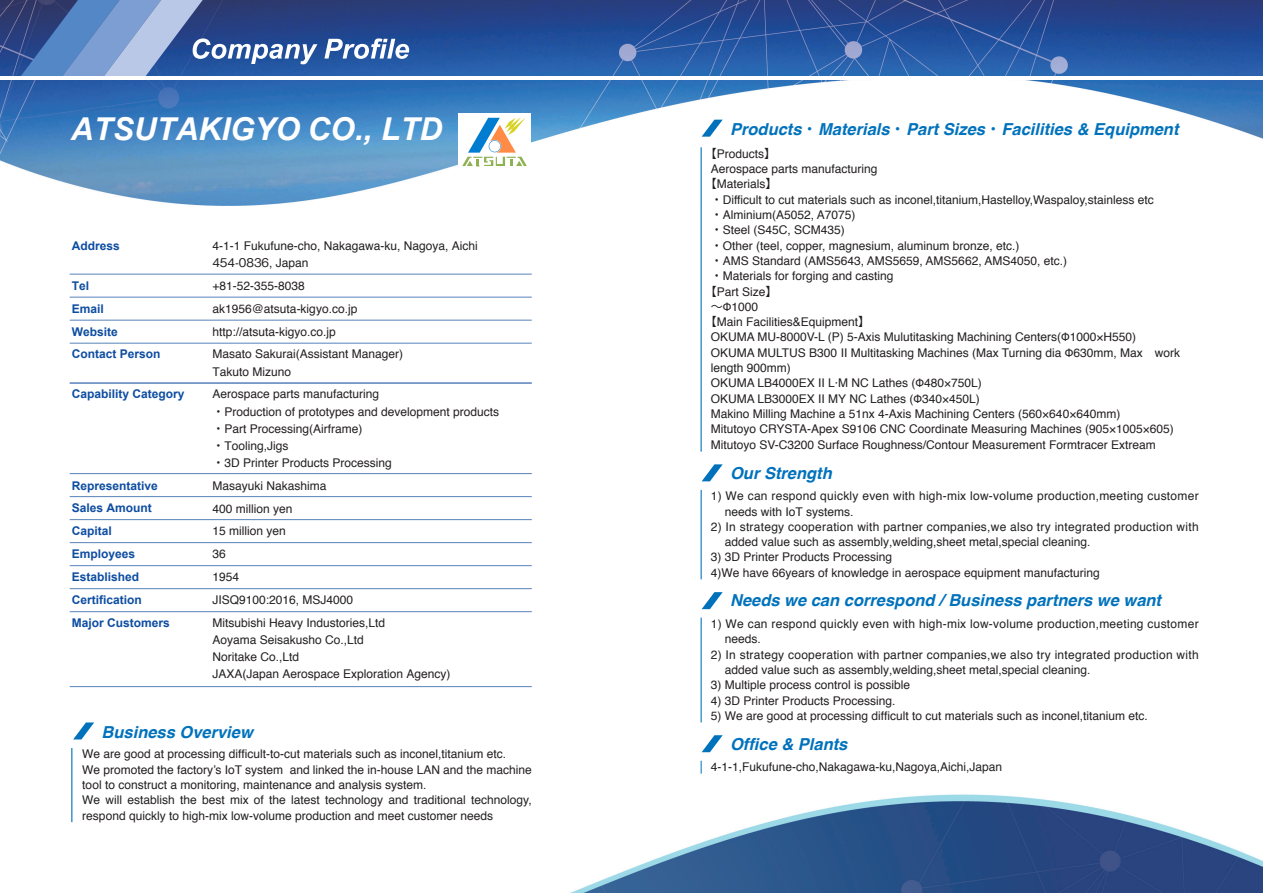
<style>
.page{position:relative;width:1263px;height:893px;background:#fff}
.page>*{position:absolute;margin:0;border:0;box-sizing:border-box;transform-origin:0 0}
.t1{font:italic 700 31.5px "Arial";color:#fff}
.t2{font:italic 700 16.5px "Helvetica";color:#0072bc}
.t3{font:12px/23px "Helvetica";color:#231f20}
.t4{font:12px/15.3px "Helvetica";letter-spacing:.02em;color:#231f20}
.t5{font:700 12px/23px "Arial";color:#0d4da1}
.t6{font:500 12px "Gothic BBB Pro";color:#231f20}
.s1{font-family:"Helvetica";font-weight:400}
.s2{font-family:"Koz Go Pr 6 N"}
.s3{font-family:"Koz Go Pr 6 N";font-weight:400;font-style:normal}
</style>
<div class="page">
<img style="left:0;top:0;width:1263px;height:893px">
<svg style="left:20px;top:0;width:389px;height:76px;background:#506fa9"></svg>
<hr style="left:0;top:76px;width:1263px;height:4px;background:#fff">
<hr style="left:70px;top:297px;width:462px;height:1px;background:#5782ba">
<hr style="left:70px;top:274px;width:462px;height:1px;background:#5782ba">
<hr style="left:70px;top:320px;width:462px;height:1px;background:#5782ba">
<hr style="left:70px;top:343px;width:462px;height:1px;background:#5782ba">
<hr style="left:70px;top:496px;width:462px;height:1px;background:#5782ba">
<hr style="left:70px;top:519px;width:462px;height:1px;background:#5782ba">
<hr style="left:70px;top:542px;width:462px;height:1px;background:#5782ba">
<hr style="left:70px;top:565px;width:462px;height:1px;background:#5782ba">
<hr style="left:70px;top:588px;width:462px;height:1px;background:#5782ba">
<hr style="left:70px;top:611px;width:462px;height:1px;background:#5782ba">
<hr style="left:70px;top:686px;width:462px;height:1px;background:#5782ba">
<hr style="left:70px;top:383px;width:462px;height:1px;background:#5782ba">
<hr style="left:70px;top:473px;width:462px;height:1px;background:#5782ba">
<svg style="left:702px;top:120px;width:21px;height:17px"></svg>
<hr style="left:700px;top:147px;width:2px;height:305px;background:#0072bc">
<hr style="left:71px;top:748px;width:1px;height:74px;background:#0072bc">
<svg style="left:73px;top:722px;width:21px;height:17px"></svg>
<svg style="left:702px;top:592px;width:21px;height:17px"></svg>
<hr style="left:701px;top:618px;width:1px;height:104px;background:#0072bc">
<svg style="left:702px;top:735px;width:21px;height:17px"></svg>
<svg style="left:701px;top:761px;width:1px;height:13px"></svg>
<div style="left:458px;top:113px;width:73px;height:57px;background:#fff"></div>
<svg style="left:462px;top:118px;width:65px;height:48px"></svg>
<svg style="left:702px;top:464px;width:21px;height:17px"></svg>
<hr style="left:701px;top:490px;width:1px;height:89px;background:#0072bc">
<h1 class="t1" style="left:71px;top:108px;width:373px">ATSUTAKIGYO CO., LTD</h1>
<p class="t5" style="left:72px;top:234px;width:50px">Address</p>
<p class="t5" style="left:72px;top:274px;width:90px">Tel<br>Email<br>Website<br>Contact Person</p>
<p class="t5" style="left:72px;top:383px;width:114px">Capability Category</p>
<p class="t5" style="left:72px;top:474px;width:100px">Representative<br>Sales Amount<br>Capital<br>Employees<br>Established<br>Certification<br>Major Customers</p>
<p class="t3" style="left:212px;top:234px;width:267px">4-1-1 Fukufune-cho, Nakagawa-ku, Nagoya, Aichi</p>
<p class="t6" style="left:212px;top:253px;width:98px">454-0836<span class="s1">, Japan</span></p>
<p class="t3" style="left:212px;top:274px;width:192px">+81-52-355-8038 ak1956@atsuta-kigyo.co.jp http://atsuta-kigyo.co.jp<br>Masato Sakurai(Assistant Manager)</p>
<p class="t3" style="left:212px;top:360px;width:168px">Takuto Mizuno<br>Aerospace parts manufacturing</p>
<p class="t3" style="left:212px;top:403px;width:288px;line-height:17.1px"><span class="s2">・</span>Production of prototypes and development products<span class="s2">・</span>Part Processing(Airframe)<br><span class="s2">・</span>Tooling,Jigs<br><span class="s2">・</span>3D Printer Products Processing</p>
<p class="t3" style="left:212px;top:474px;width:174px">Masayuki Nakashima<br>400 million yen<br>15 million yen<br>36<br>1954<br>JISQ9100:2016, MSJ4000<br>Mitsubishi Heavy Industories,Ltd</p>
<p class="t3" style="left:212px;top:632px;width:240px;line-height:17.1px">Aoyama Seisakusho Co.,Ltd<br>Noritake Co.,Ltd<br>JAXA(Japan Aerospace Exploration Agency)</p>
<h2 class="t2" style="left:102px;top:718px;width:153px">Business Overview</h2>
<p class="t3" style="left:82px;top:747px;width:451px;line-height:15.3px">We are good at processing difficult-to-cut materials such as inconel,titanium etc.<br>We promoted the factory’s IoT system and linked the in-house LAN and the machine tool to construct a monitoring, maintenance and analysis system.<br>We will establish the best mix of the latest technology and traditional technology, respond quickly to high-mix low-volume production and meet customer needs</p>
<h2 class="t2" style="left:730px;top:116px;width:450px">Products<span class="s3">・</span>Materials<span class="s3">・</span>Part Sizes<span class="s3">・</span>Facilities &amp; Equipment</h2>
<p class="t3" style="left:705px;top:143px;width:73px"><span class="s2">【</span>Products<span class="s2">】</span></p>
<p class="t3" style="left:711px;top:158px;width:168px">Aerospace parts manufacturing</p>
<p class="t3" style="left:705px;top:173px;width:74px"><span class="s2">【</span>Materials<span class="s2">】</span></p>
<p class="t3" style="left:711px;top:188px;width:445px"><span class="s2">・</span>Difficult to cut materials such as inconel,titanium,Hastelloy,Waspaloy,stainless etc</p>
<p class="t3" style="left:711px;top:204px;width:146px"><span class="s2">・</span>Alminium(A5052, A7075)</p>
<p class="t3" style="left:711px;top:219px;width:136px"><span class="s2">・</span>Steel (S45C, SCM435)</p>
<p class="t3" style="left:711px;top:234px;width:310px"><span class="s2">・</span>Other (teel, copper, magnesium, aluminum bronze, etc.)</p>
<p class="t3" style="left:711px;top:250px;width:358px"><span class="s2">・</span>AMS Standard (AMS5643, AMS5659, AMS5662, AMS4050, etc.)</p>
<p class="t3" style="left:711px;top:265px;width:184px"><span class="s2">・</span>Materials for forging and casting</p>
<p class="t3" style="left:705px;top:280px;width:74px"><span class="s2">【</span>Part Size<span class="s2">】</span></p>
<p class="t3" style="left:711px;top:296px;width:49px"><span class="s2">～</span>Φ1000</p>
<p class="t3" style="left:705px;top:311px;width:167px"><span class="s2">【</span>Main Facilities&amp;Equipment<span class="s2">】</span></p>
<p class="t3" style="left:711px;top:326px;width:427px">OKUMA MU-8000V-L (P) 5-Axis Mulutitasking Machining Centers(Φ1000×H550)</p>
<p class="t3" style="left:711px;top:341px;width:471px">OKUMA MULTUS B300 II Multitasking Machines (Max Turning dia Φ630mm, Max work</p>
<p class="t3" style="left:711px;top:357px;width:82px">length 900mm)</p>
<p class="t3" style="left:711px;top:372px;width:273px">OKUMA LB4000EX II L·M NC Lathes (Φ480×750L)</p>
<p class="t3" style="left:711px;top:387px;width:270px">OKUMA LB3000EX II MY NC Lathes (Φ340×450L)</p>
<p class="t3" style="left:711px;top:403px;width:411px">Makino Milling Machine a 51nx 4-Axis Machining Centers (560×640×640mm)</p>
<p class="t3" style="left:711px;top:418px;width:465px">Mitutoyo CRYSTA-Apex S9106 CNC Coordinate Measuring Machines (905×1005×605)</p>
<p class="t3" style="left:711px;top:433px;width:446px">Mitutoyo SV-C3200 Surface Roughness/Contour Measurement Formtracer Extream</p>
<h2 class="t2" style="left:730px;top:459px;width:103px">Our Strength</h2>
<p class="t4" style="left:725px;top:489px;width:475px;text-indent:-14px">1) We can respond quickly even with high-mix low-volume production,meeting customer needs with IoT systems.</p>
<p class="t4" style="left:725px;top:519px;width:475px;text-indent:-14px">2) In strategy cooperation with partner companies,we also try integrated production with added value such as assembly,welding,sheet metal,special cleaning.</p>
<p class="t3" style="left:711px;top:550px;width:390px;line-height:15.3px">3) 3D Printer Products Processing<br>4)We have 66years of knowledge in aerospace equipment manufacturing</p>
<h2 class="t2" style="left:730px;top:587px;width:432px">Needs we can correspond / Business partners we want</h2>
<p class="t4" style="left:725px;top:616px;width:475px;text-indent:-14px">1) We can respond quickly even with high-mix low-volume production,meeting customer needs.</p>
<p class="t4" style="left:725px;top:647px;width:475px;text-indent:-14px">2) In strategy cooperation with partner companies,we also try integrated production with added value such as assembly,welding,sheet metal,special cleaning.</p>
<p class="t3" style="left:711px;top:674px;width:201px">3) Multiple process control is possible</p>
<p class="t3" style="left:711px;top:689px;width:186px">4) 3D Printer Products Processing.</p>
<p class="t3" style="left:711px;top:704px;width:438px">5) We are good at processing difficult to cut materials such as inconel,titanium etc.</p>
<h2 class="t2" style="left:730px;top:730px;width:119px">Office &amp; Plants</h2>
<p class="t3" style="left:711px;top:756px;width:293px">4-1-1,Fukufune-cho,Nakagawa-ku,Nagoya,Aichi,Japan</p>
</div>
